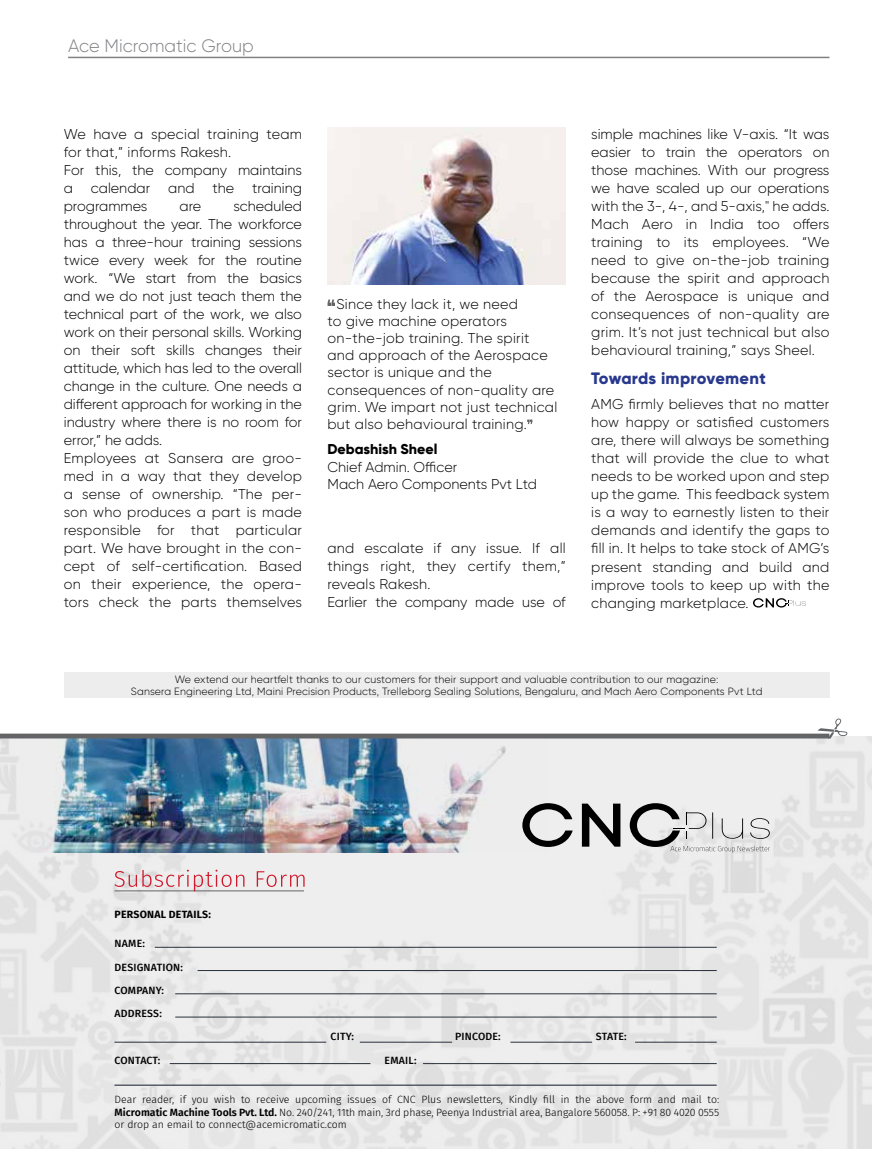
<style>
.page{position:relative;width:872px;height:1149px;background:#fff}
.page>*{position:absolute;margin:0;border:0;box-sizing:border-box;transform-origin:0 0}
.t1{font:300 18px "Gilroy";color:#808285}
.t2{font:800 16.5px "Gilroy";letter-spacing:.015em;color:#28388d}
.t3{font:300 14.25px/18px "Gilroy";color:#000}
.t4{font:300 14.25px/17.1px "Gilroy";letter-spacing:.02em;color:#000}
.t5{font:800 14.25px "Gilroy";color:#000}
.t6{font:300 10.5px/12.6px "Fira Sans";color:#000;text-align:justify}
.t7{font:300 10.5px/12px "Gilroy";letter-spacing:.015em;color:#000;text-align:center}
.t8{font:500 10.5px "Fira Sans";letter-spacing:.02em;color:#000}
.t9{font:700 10.5px "Fira Sans";letter-spacing:.02em;color:#000}
.s1{font-weight:600}
</style>
<div class="page">
<img style="left:0;top:736px;width:872px;height:412px">
<hr style="left:114px;top:1084px;width:602px;height:1px;background:#272f39">
<svg style="left:549px;top:803px;width:221px;height:49px;background:#bababb"></svg>
<svg style="left:114px;top:869px;width:190px;height:22px;background:#e3cccf"></svg>
<hr style="left:155px;top:946px;width:561px;height:1px;background:#272f39">
<hr style="left:198px;top:969px;width:518px;height:1px;background:#272f39">
<hr style="left:175px;top:993px;width:541px;height:1px;background:#272f39">
<hr style="left:175px;top:1016px;width:541px;height:1px;background:#272f39">
<hr style="left:114px;top:1041px;width:212px;height:1px;background:#272f39">
<hr style="left:423px;top:1062px;width:293px;height:1px;background:#272f39">
<hr style="left:170px;top:1062px;width:200px;height:1px;background:#272f39">
<hr style="left:360px;top:1041px;width:92px;height:1px;background:#272f39">
<hr style="left:510px;top:1041px;width:82px;height:1px;background:#272f39">
<hr style="left:635px;top:1041px;width:81px;height:1px;background:#272f39">
<img style="left:20px;top:738px;width:529px;height:114px">
<svg style="left:817px;top:718px;width:30px;height:20px"></svg>
<div style="left:0;top:733px;width:829px;height:5px;background:#636466"></div>
<div style="left:64px;top:672px;width:765px;height:25px;background:#ededee"></div>
<hr style="left:68px;top:57px;width:761px;height:1px;background:#808285">
<img style="left:327px;top:127px;width:239px;height:158px">
<svg style="left:753px;top:598px;width:53px;height:9px"></svg>
<svg style="left:327px;top:299px;width:8px;height:7px"></svg>
<svg style="left:527px;top:419px;width:5px;height:5px"></svg>
<p class="t1" style="left:68px;top:34px;width:187px">Ace Micromatic Group</p>
<p class="t3" style="left:64px;top:125px;width:240px">We have a special training team for that,” informs Rakesh.<br>For this, the company maintains a</p>
<p class="t3" style="left:91px;top:179px;width:61px">calendar</p>
<p class="t3" style="left:168px;top:179px;width:28px">and</p>
<p class="t3" style="left:212px;top:179px;width:23px">the</p>
<p class="t3" style="left:252px;top:179px;width:51px">training</p>
<p class="t3" style="left:64px;top:197px;width:85px">programmes</p>
<p class="t3" style="left:180px;top:197px;width:23px">are</p>
<p class="t3" style="left:64px;top:197px;width:240px;text-indent:170px">scheduled throughout the year. The workforce has a three-hour training sessions twice every week for the routine work. “We start from the basics and we do not just teach them the technical part of the work, we also work on their personal skills. Working on their soft skills changes their attitude, which has led to the overall change in the culture. One needs a different approach for working in the industry where there is no room for error,” he adds.<br>Employees at Sansera are groo&shy;med in a way that they develop a sense of ownership. “The per&shy;son who produces a part is made responsible for that particular part. We have brought in the con&shy;cept of self-certification. Based on their experience, the opera&shy;tors check the parts themselves</p>
<p class="t4" style="left:327px;top:295px;width:231px;text-indent:9px">Since they lack it, we need<br>to give machine operators on-the-job training. The spirit and approach of the Aerospace sector is unique and the consequences of non-quality are grim. We impart not just technical but also behavioural training.</p>
<p class="t5" style="left:327px;top:440px;width:111px">Debashish Sheel</p>
<p class="t3" style="left:327px;top:457px;width:211px;line-height:17.1px">Chief Admin. Officer<br>Mach Aero Components Pvt Ltd</p>
<p class="t3" style="left:327px;top:539px;width:240px">and escalate if any issue. If all things right, they certify them,” reveals Rakesh.<br>Earlier the company made use of</p>
<p class="t3" style="left:591px;top:125px;width:240px;text-align:justify">simple machines like V-axis. “It was easier to train the operators on those machines. With our progress we have scaled up our operations with the 3-, 4-, and 5-axis," he adds.<br>Mach Aero in India too offers training to its employees. “We need to give on-the-job training because the spirit and approach of the Aerospace is unique and consequences of non-quality are grim. It’s not just technical but also behavioural training,” says Sheel.</p>
<p class="t2" style="left:591px;top:367px;width:176px">Towards improvement</p>
<p class="t3" style="left:591px;top:395px;width:240px;text-align:justify">AMG firmly believes that no matter how happy or satisfied customers are, there will always be something that will provide the clue to what needs to be worked upon and step up the game. This feedback system is a way to earnestly listen to their demands and identify the gaps to fill in. It helps to take stock of AMG’s present standing and build and improve tools to keep up with the changing marketplace.</p>
<p class="t7" style="left:131px;top:673px;width:633px">We extend our heartfelt thanks to our customers for their support and valuable contribution to our magazine:<br>Sansera Engineering Ltd, Maini Precision Products, Trelleborg Sealing Solutions, Bengaluru, and Mach Aero Components Pvt Ltd</p>
<p class="t9" style="left:114px;top:904px;width:98px">PERSONAL DETAILS:</p>
<p class="t8" style="left:114px;top:934px;width:32px">NAME:</p>
<p class="t8" style="left:114px;top:958px;width:70px">DESIGNATION:</p>
<p class="t8" style="left:114px;top:981px;width:51px">COMPANY:</p>
<p class="t8" style="left:114px;top:1004px;width:49px">ADDRESS:</p>
<p class="t8" style="left:330px;top:1027px;width:25px">CITY:</p>
<p class="t8" style="left:455px;top:1027px;width:47px">PINCODE:</p>
<p class="t8" style="left:596px;top:1027px;width:32px">STATE:</p>
<p class="t8" style="left:114px;top:1051px;width:47px">CONTACT:</p>
<p class="t8" style="left:384px;top:1051px;width:34px">EMAIL:</p>
<p class="t6" style="left:114px;top:1092px;width:606px">Dear reader, if you wish to receive upcoming issues of CNC Plus newsletters, Kindly fill in the above form and mail to:<br><span class="s1">Micromatic Machine Tools Pvt. Ltd.</span> No. 240/241, 11th main, 3rd phase, Peenya Industrial area, Bangalore 560058. P: +91 80 4020 0555 or drop an email to connect@acemicromatic.com</p>
</div>
